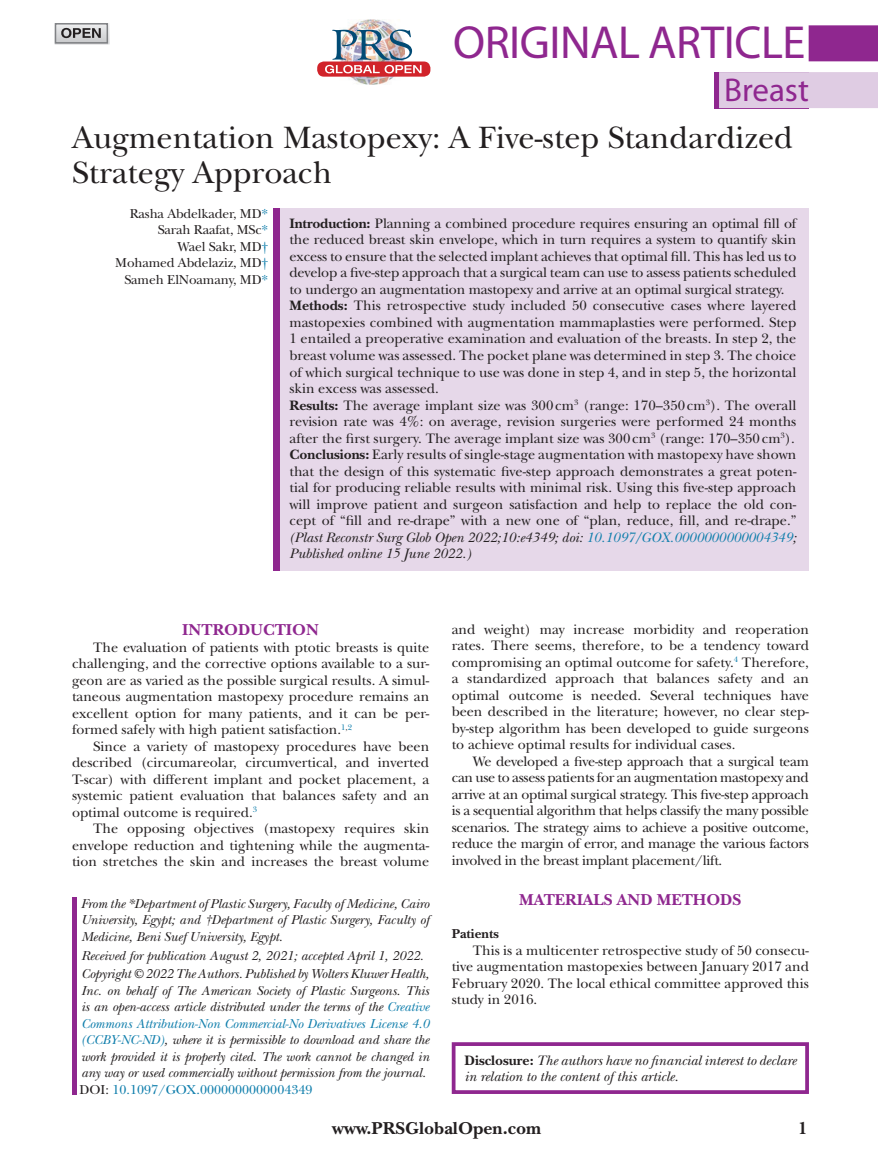
<style>
.page{position:relative;width:878px;height:1175px;background:#fff}
.page>*{position:absolute;margin:0;border:0;box-sizing:border-box;transform-origin:0 0}
.t1{font:46.5px "Myriad Pro";letter-spacing:-.01em;color:#8f278f}
.t2{font:33px "Myriad Pro";color:#8f278f}
.t3{font:32.25px/34.5px "New Baskerville Std";color:#231f20}
.t4{font:700 18px "New Baskerville Std";color:#231f20}
.t5{font:700 16.5px "New Baskerville Std";color:#8f278f}
.t6{font:14.25px/16.5px "New Baskerville Std";color:#231f20;text-align:justify}
.t7{font:italic 14.25px/16.5px "New Baskerville Std";color:#231f20}
.t8{font:italic 13.5px/16.5px "New Baskerville Std";letter-spacing:-.005em;color:#231f20}
.t9{font:13.5px/16.5px "New Baskerville Std";letter-spacing:-.01em;color:#231f20;text-align:right}
.t10{font:700 13.5px "New Baskerville Std";color:#231f20}
.s1{color:#0f7eac}
.s2{font-weight:700}
.s3{font-style:italic}
.s4{font-style:italic;color:#0f7eac}
.s5{font-style:normal}
.s6{font-style:normal;color:#0f7eac}
.s7{font-weight:700;font-style:normal}
</style>
<div class="page">
<div style="left:714px;top:72px;width:94px;height:36px;background:#8f278f"></div>
<div style="left:719px;top:72px;width:159px;height:36px;background:#dfcce3"></div>
<hr style="left:72px;top:897px;width:4px;height:49px;background:#8f278f">
<hr style="left:72px;top:946px;width:4px;height:19px;background:#8f278f">
<hr style="left:72px;top:965px;width:4px;height:119px;background:#8f278f">
<hr style="left:72px;top:1081px;width:4px;height:13px;background:#8f278f">
<div style="left:452px;top:1042px;width:356px;height:52px;border:4px solid #8f278f"></div>
<div style="left:274px;top:126px;width:534px;height:445px;background:#e6d8e9"></div>
<div style="left:274px;top:205px;width:6px;height:93px;background:#8f278f"></div>
<div style="left:274px;top:288px;width:6px;height:109px;background:#8f278f"></div>
<div style="left:274px;top:387px;width:6px;height:60px;background:#8f278f"></div>
<div style="left:274px;top:436px;width:6px;height:135px;background:#8f278f"></div>
<div style="left:72px;top:126px;width:736px;height:82px;background:#fff"></div>
<img style="left:54px;top:23px;width:55px;height:22px">
<div style="left:55px;top:23px;width:53px;height:21px;border:2px solid #808285"></div>
<svg style="left:61px;top:28px;width:40px;height:10px"></svg>
<div style="left:808px;top:25px;width:70px;height:36px;background:#8f278f"></div>
<img style="left:348px;top:20px;width:48px;height:64px">
<svg style="left:317px;top:61px;width:113px;height:16px"></svg>
<img style="left:325px;top:29px;width:96px;height:44px">
<h1 class="t1" style="left:453px;top:14px;width:354px">ORIGINAL ARTICLE</h1>
<h2 class="t2" style="left:724px;top:69px;width:86px">BREAST</h2>
<h3 class="t3" style="left:72px;top:121px;width:722px">Augmentation Mastopexy: A Five-step Standardized<br>Strategy Approach</h3>
<p class="t9" style="left:115px;top:205px;width:154px">Rasha Abdelkader, MD<span class="s1">*<br></span>Sarah Raafat, MSc<span class="s1">*<br></span>Wael Sakr, MD<span class="s1">†<br></span>Mohamed Abdelaziz, MD<span class="s1">†<br></span>Sameh ElNoamany, MD<span class="s1">*</span></p>
<p class="t6" style="left:289px;top:215px;width:508px;text-align:left"><span class="s2">Introduction:</span> Planning a combined procedure requires ensuring an optimal fill of the reduced breast skin envelope, which in turn requires a system to quantify skin excess to ensure that the selected implant achieves that optimal fill. This has led us to develop a five-step approach that a surgical team can use to assess patients scheduled to undergo an augmentation mastopexy and arrive at an optimal surgical strategy.<br><span class="s2">Methods:</span> This retrospective study included 50 consecutive cases where layered mastopexies combined with augmentation mammaplasties were performed. Step 1 entailed a preoperative examination and evaluation of the breasts. In step 2, the breast volume was assessed. The pocket plane was determined in step 3. The choice of which surgical technique to use was done in step 4, and in step 5, the horizontal skin excess was assessed.<br><span class="s2">Results:</span> The average implant size was 300cm<sup>3</sup> (range: 170–350cm<sup>3</sup>). The overall revision rate was 4%: on average, revision surgeries were performed 24 months after the first surgery. The average implant size was 300cm<sup>3</sup> (range: 170–350cm<sup>3</sup>).<br><span class="s2">Conclusions:</span> Early results of single-stage augmentation with mastopexy have shown that the design of this systematic five-step approach demonstrates a great poten&shy;tial for producing reliable results with minimal risk. Using this five-step approach will improve patient and surgeon satisfaction and help to replace the old con&shy;cept of “fill and re-drape” with a new one of “plan, reduce, fill, and re-drape.” <span class="s3">(Plast Reconstr Surg Glob Open 2022;10:e4349; doi:</span> <span class="s4">10.1097/GOX.0000000000004349</span><span class="s3">; Published online 15 June 2022.)</span></p>
<p class="t5" style="left:182px;top:620px;width:138px">INTRODUCTION</p>
<p class="t6" style="left:72px;top:639px;width:359px;text-indent:21px">The evaluation of patients with ptotic breasts is quite challenging, and the corrective options available to a sur&shy;geon are as varied as the possible surgical results. A simul&shy;taneous augmentation mastopexy procedure remains an excellent option for many patients‚ and it can be per&shy;formed safely with high patient satisfaction.<sup>1</sup><sup>,</sup><sup>2</sup></p>
<p class="t6" style="left:72px;top:738px;width:359px;text-indent:21px">Since a variety of mastopexy procedures have been described (circumareolar, circumvertical, and inverted T-scar) with different implant and pocket placement, a systemic patient evaluation that balances safety and an optimal outcome is required.<sup>3</sup></p>
<p class="t6" style="left:72px;top:820px;width:359px;text-indent:21px">The opposing objectives (mastopexy requires skin envelope reduction and tightening while the augmenta&shy;tion stretches the skin and increases the breast volume</p>
<p class="t8" style="left:81px;top:895px;width:350px;text-align:justify">From the *Department of Plastic Surgery, Faculty of Medicine, Cairo University, Egypt; and †Department of Plastic Surgery, Faculty of Medicine, Beni Suef University, Egypt.</p>
<p class="t8" style="left:81px;top:946px;width:350px;line-height:18.8px">Received for publication August 2, 2021; accepted April 1, 2022.<br>Copyright © 2022 The Authors. Published by Wolters Kluwer Health,</p>
<p class="t8" style="left:80px;top:982px;width:351px">Inc. on behalf of The American Society of Plastic Surgeons. This is an open-access article distributed under the terms of the <span class="s1">Creative Commons Attribution-Non Commercial-No Derivatives License 4.0 (CCBY-NC-ND)</span>, where it is permissible to download and share the work provided it is properly cited. The work cannot be changed in any way or used commercially without permission from the journal.<br><span class="s5">DOI:</span> <span class="s6">10.1097/GOX.0000000000004349</span></p>
<p class="t6" style="left:451px;top:621px;width:359px">and weight) may increase morbidity and reoperation rates. There seems, therefore, to be a tendency toward compromising an optimal outcome for safety.<sup>4</sup> Therefore, a standardized approach that balances safety and an optimal outcome is needed. Several techniques have been described in the literature; however, no clear step&shy;by-step algorithm has been developed to guide surgeons to achieve optimal results for individual cases.</p>
<p class="t6" style="left:451px;top:753px;width:359px;text-indent:21px">We developed a five-step approach that a surgical team can use to assess patients for an augmentation mastopexy and arrive at an optimal surgical strategy. This five-step approach is a sequential algorithm that helps classify the many possible scenarios. The strategy aims to achieve a positive outcome, reduce the margin of error, and manage the various factors involved in the breast implant placement/lift.</p>
<p class="t5" style="left:519px;top:890px;width:224px">MATERIALS AND METHODS</p>
<p class="t10" style="left:452px;top:926px;width:48px">Patients</p>
<p class="t6" style="left:451px;top:942px;width:359px;text-indent:21px">This is a multicenter retrospective study of 50 consecu&shy;tive augmentation mastopexies between January 2017 and February 2020. The local ethical committee approved this study in 2016.</p>
<p class="t7" style="left:464px;top:1051px;width:333px"><span class="s7">Disclosure:</span> The authors have no financial interest to declare in relation to the content of this article.</p>
<p class="t4" style="left:332px;top:1118px;width:210px">www.PRSGlobalOpen.com</p>
<p class="t4" style="left:798px;top:1118px;width:11px">1</p>
</div>
